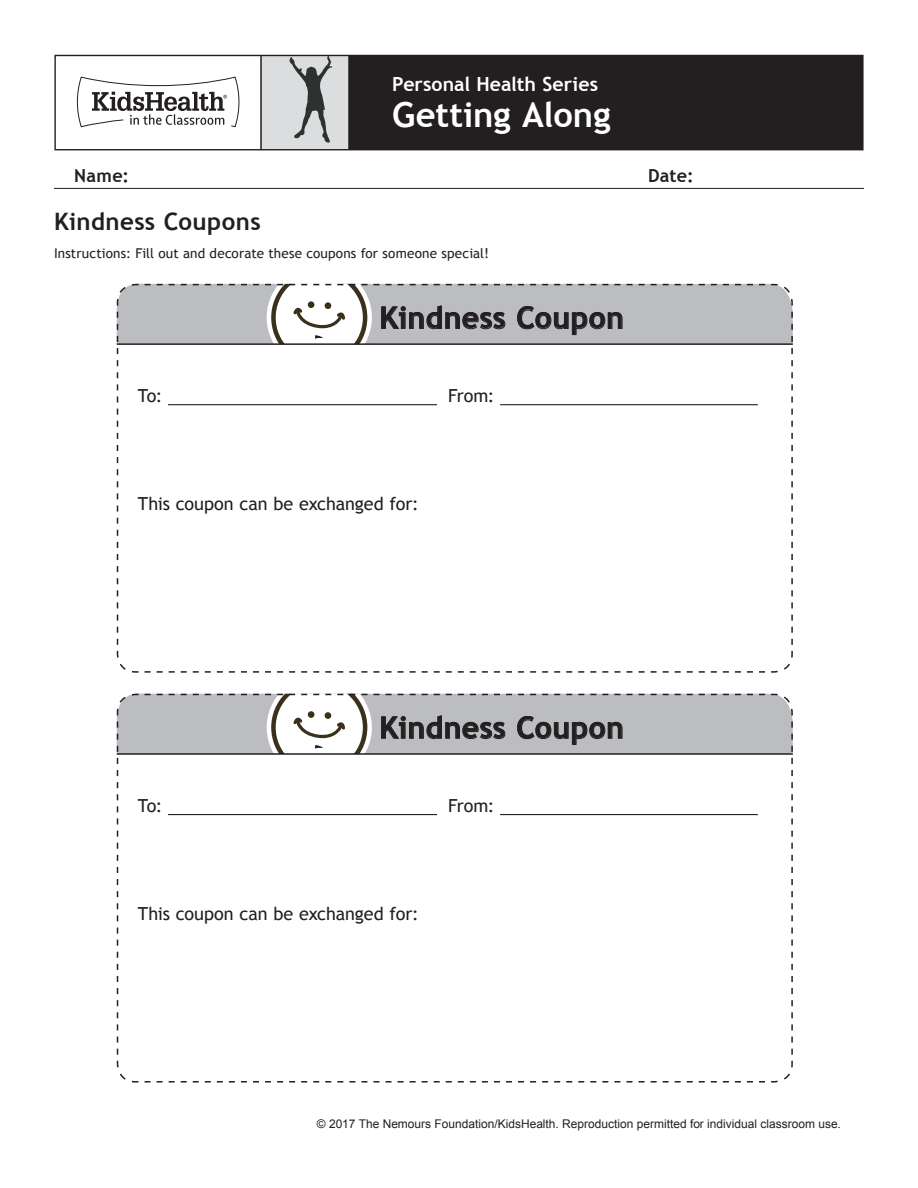
<style>
.page{position:relative;width:918px;height:1188px;background:#fff}
.page>*{position:absolute;margin:0;border:0;box-sizing:border-box;transform-origin:0 0}
.Handout_Header{font:700 34.5px "Trebuchet MS";color:#fff}
.Handout_Title{font:700 30px "Trebuchet MS";letter-spacing:.015em;color:#231f20}
.Handout_Title-2{font:700 24px "Trebuchet MS";letter-spacing:.015em;color:#231f20}
.Handout_Header-2{font:700 19.5px "Trebuchet MS";color:#fff}
.t1{font:18px "Trebuchet MS";letter-spacing:-.005em;color:#231f20}
.Article_List{font:700 18px "Trebuchet MS";letter-spacing:.015em;color:#231f20}
.t2{font:13.5px "Trebuchet MS";letter-spacing:.01em;color:#231f20}
.t3{font:12px "Arial";color:#231f20}
</style>
<div class="page">
<div style="left:261px;top:55px;width:88px;height:95px;background:#dcdddf"></div>
<div style="left:349px;top:55px;width:513px;height:95px;background:#231f20"></div>
<svg style="left:76px;top:76px;width:164px;height:52px"></svg>
<hr style="left:348px;top:55px;width:2px;height:95px;background:#231f20">
<hr style="left:260px;top:55px;width:2px;height:95px;background:#231f20">
<div style="left:54px;top:55px;width:810px;height:95px;border:1px solid #231f20"></div>
<svg style="left:289px;top:56px;width:44px;height:87px"></svg>
<hr style="left:54px;top:188px;width:810px;height:1px;background:#231f20">
<svg style="left:116px;top:283px;width:677px;height:390px"></svg>
<svg style="left:116px;top:693px;width:677px;height:390px"></svg>
<hr style="left:168px;top:404px;width:269px;height:1px;background:#231f20">
<hr style="left:500px;top:404px;width:258px;height:1px;background:#231f20">
<hr style="left:168px;top:814px;width:269px;height:1px;background:#231f20">
<hr style="left:500px;top:814px;width:258px;height:1px;background:#231f20">
<hr style="left:117px;top:343px;width:676px;height:2px;background:#231f20">
<hr style="left:117px;top:753px;width:676px;height:2px;background:#231f20">
<svg style="left:142px;top:284px;width:623px;height:60px;background:#bababc"></svg>
<svg style="left:142px;top:693px;width:623px;height:61px;background:#b9b9bb"></svg>
<p class="Handout_Header-2" style="left:392px;top:71px;width:207px">Personal Health Series</p>
<p class="Handout_Header" style="left:392px;top:93px;width:220px">Getting Along</p>
<p class="Article_List" style="left:74px;top:164px;width:56px">Name:</p>
<p class="Article_List" style="left:648px;top:164px;width:47px">Date:</p>
<p class="Handout_Title-2" style="left:54px;top:207px;width:208px">Kindness Coupons</p>
<p class="t2" style="left:54px;top:245px;width:436px">Instructions: Fill out and decorate these coupons for someone special!</p>
<p class="Handout_Title" style="left:379px;top:299px;width:246px">Kindness Coupon</p>
<p class="t1" style="left:138px;top:385px;width:26px">To:</p>
<p class="t1" style="left:448px;top:385px;width:48px">From:</p>
<p class="t1" style="left:138px;top:493px;width:283px">This coupon can be exchanged for:</p>
<p class="Handout_Title" style="left:379px;top:709px;width:246px">Kindness Coupon</p>
<p class="t1" style="left:138px;top:795px;width:26px">To:</p>
<p class="t1" style="left:448px;top:795px;width:48px">From:</p>
<p class="t1" style="left:138px;top:903px;width:283px">This coupon can be exchanged for:</p>
<p class="t3" style="left:317px;top:1116px;width:526px">© 2017 The Nemours Foundation/KidsHealth. Reproduction permitted for individual classroom use.</p>
</div>
